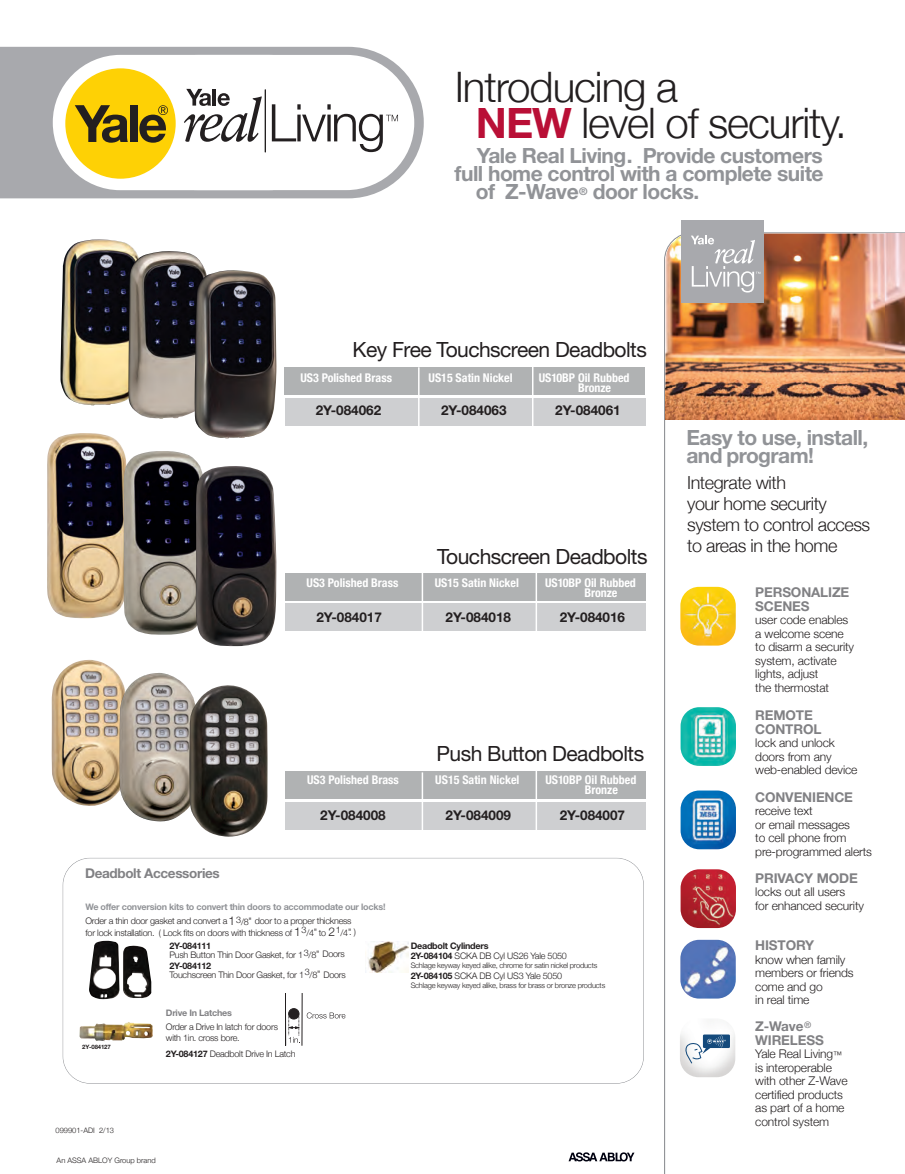
<style>
.page{position:relative;width:905px;height:1174px;background:#fff}
.page>*{position:absolute;margin:0;border:0;box-sizing:border-box;transform-origin:0 0}
.t1{font:300 42px/36px "Helvetica Neue";letter-spacing:-.025em;color:#231f20}
.t2{font:700 21px/18px "Helvetica Neue";letter-spacing:-.025em;color:#919397}
.t3{font:21px "Helvetica Neue";letter-spacing:-.025em;color:#231f20}
.t4{font:300 18px/21px "Helvetica Neue";letter-spacing:-.025em;color:#231f20}
.t5{font:700 13.5px/13.5px "Helvetica Neue";letter-spacing:-.01em;color:#818184}
.t6{font:700 13.5px "Helvetica Neue";color:#231f20}
.t7{font:300 12px/13.5px "Helvetica Neue";letter-spacing:-.01em;color:#231f20}
.t8{font:700 condensed 12px/10.5px "Helvetica Neue";color:#fff}
.t9{font:300 9px/13.5px "Helvetica Neue";letter-spacing:-.025em;color:#231f20}
.t10{font:700 9px/13.8px "Helvetica Neue";letter-spacing:-.025em;color:#919397}
.t11{font:700 9px/10.5px "Helvetica Neue";letter-spacing:-.025em;color:#231f20}
.t12{font:700 9px "Helvetica Neue";letter-spacing:-.025em;color:#818184}
.t13{font:300 7.5px "Helvetica Neue";letter-spacing:-.025em;color:#231f20}
.t14{font:300 7.5px "Helvetica Neue";color:#231f20}
.t15{font:700 6px "Helvetica Neue";letter-spacing:-.025em;color:#231f20}
.s1{font-weight:700;color:#b90f36}
.s2{font-weight:300;color:#231f20}
.s3{font-weight:300;font-size:12px;color:#231f20}
.s4{font-size:12px}
.s5{font-weight:700}
.s6{font-weight:300}
.s7{font-size:9px}
</style>
<div class="page">
<svg style="left:664px;top:232px;width:241px;height:942px"></svg>
<div style="left:63px;top:858px;width:581px;height:225px;border:1px solid #919397;border-radius:27px"></div>
<svg style="left:0;top:47px;width:424px;height:151px;background:#b3b4b8"></svg>
<div style="left:53px;top:55px;width:283px;height:135px;background:#fff;border-radius:67px"></div>
<div style="left:131px;top:55px;width:283px;height:135px;background:#fff;border-radius:67px"></div>
<div style="left:65px;top:68px;width:111px;height:111px;background:#fed105;border-radius:50%"></div>
<svg style="left:75px;top:105px;width:53px;height:38px"></svg>
<div style="left:130px;top:105px;width:7px;height:37px;background:#231f20"></div>
<svg style="left:139px;top:105px;width:29px;height:38px"></svg>
<hr style="left:265px;top:90px;width:1px;height:62px;background:#211e1e">
<svg style="left:272px;top:104px;width:126px;height:48px"></svg>
<svg style="left:184px;top:89px;width:78px;height:53px"></svg>
<svg style="left:568px;top:1152px;width:66px;height:9px"></svg>
<img style="left:665px;top:234px;width:240px;height:186px">
<div style="left:681px;top:220px;width:83px;height:83px;background:#a8a9ad"></div>
<svg style="left:691px;top:236px;width:69px;height:56px"></svg>
<img style="left:680px;top:587px;width:55px;height:58px;border-radius:19px">
<img style="left:680px;top:707px;width:56px;height:59px;border-radius:19px">
<img style="left:680px;top:869px;width:56px;height:59px;border-radius:19px">
<img style="left:680px;top:940px;width:55px;height:58px;border-radius:19px">
<img style="left:680px;top:790px;width:56px;height:59px;border-radius:19px">
<img style="left:680px;top:1018px;width:55px;height:59px;border-radius:19px">
<svg style="left:685px;top:1034px;width:45px;height:29px"></svg>
<img style="left:886px;top:233px;width:19px;height:155px">
<img style="left:665px;top:388px;width:240px;height:31px">
<img style="left:365px;top:941px;width:43px;height:31px">
<img style="left:79px;top:1022px;width:74px;height:19px">
<hr style="left:302px;top:993px;width:1px;height:52px;background:#231f20">
<hr style="left:285px;top:993px;width:1px;height:52px;background:#231f20">
<svg style="left:288px;top:1016px;width:12px;height:27px"></svg>
<svg style="left:307px;top:1012px;width:38px;height:6px"></svg>
<div style="left:288px;top:1008px;width:11px;height:11px;background:#231f20;border-radius:50%"></div>
<div style="left:288px;top:1008px;width:11px;height:11px;border:1px solid #231f20;border-radius:50%"></div>
<img style="left:89px;top:940px;width:62px;height:59px">
<img style="left:60px;top:239px;width:75px;height:166px">
<img style="left:128px;top:251px;width:77px;height:168px">
<img style="left:194px;top:270px;width:82px;height:168px">
<img style="left:47px;top:433px;width:77px;height:185px">
<img style="left:124px;top:451px;width:76px;height:184px">
<img style="left:195px;top:466px;width:81px;height:180px">
<img style="left:52px;top:660px;width:67px;height:146px">
<img style="left:119px;top:673px;width:70px;height:149px">
<img style="left:189px;top:685px;width:78px;height:152px">
<div style="left:285px;top:573px;width:360px;height:27px;background:#b0b2b3"></div>
<div style="left:286px;top:604px;width:360px;height:27px;background:#cecfd1"></div>
<div style="left:284px;top:368px;width:360px;height:27px;background:#b0b2b3"></div>
<div style="left:285px;top:398px;width:360px;height:27px;background:#cecfd1"></div>
<div style="left:285px;top:771px;width:360px;height:27px;background:#b0b2b3"></div>
<div style="left:286px;top:802px;width:360px;height:27px;background:#cecfd1"></div>
<hr style="left:418px;top:367px;width:1px;height:64px;background:#fff">
<hr style="left:532px;top:364px;width:1px;height:64px;background:#fff">
<hr style="left:421px;top:573px;width:2px;height:64px;background:#fff">
<hr style="left:535px;top:570px;width:2px;height:64px;background:#fff">
<hr style="left:421px;top:772px;width:2px;height:64px;background:#fff">
<hr style="left:535px;top:769px;width:2px;height:64px;background:#fff">
<h1 class="t1" style="left:476px;top:68px;width:372px;text-indent:-21px">Introducing a<br><span class="s1">NEW</span> level of security.</h1>
<h2 class="t2" style="left:477px;top:149px;width:347px">Yale Real Living. Provide customers</h2>
<h2 class="t2" style="left:454px;top:167px;width:370px">full home control with a complete suite</h2>
<h2 class="t2" style="left:476px;top:185px;width:225px">of Z-Wave<sup>®</sup> door locks.</h2>
<h2 class="t3" style="left:352px;top:342px;width:296px">Key Free Touchscreen Deadbolts</h2>
<p class="t8" style="left:300px;top:372px;width:93px">US3 Polished Brass</p>
<p class="t8" style="left:428px;top:372px;width:86px">US15 Satin Nickel</p>
<p class="t8" style="left:578px;top:372px;width:53px;text-indent:-39px">US10BP Oil Rubbed<br>Bronze</p>
<p class="t6" style="left:316px;top:406px;width:67px">2Y-084062</p>
<p class="t6" style="left:441px;top:406px;width:67px">2Y-084063</p>
<p class="t6" style="left:555px;top:406px;width:67px">2Y-084061</p>
<h2 class="t3" style="left:437px;top:549px;width:212px">Touchscreen Deadbolts</h2>
<p class="t8" style="left:306px;top:577px;width:93px">US3 Polished Brass</p>
<p class="t8" style="left:435px;top:577px;width:86px">US15 Satin Nickel</p>
<p class="t8" style="left:584px;top:577px;width:53px;text-indent:-39px">US10BP Oil Rubbed<br>Bronze</p>
<p class="t6" style="left:316px;top:612px;width:67px">2Y-084017</p>
<p class="t6" style="left:445px;top:612px;width:67px">2Y-084018</p>
<p class="t6" style="left:559px;top:612px;width:67px">2Y-084016</p>
<h2 class="t3" style="left:436px;top:746px;width:209px">Push Button Deadbolts</h2>
<p class="t8" style="left:307px;top:774px;width:93px">US3 Polished Brass</p>
<p class="t8" style="left:435px;top:774px;width:86px">US15 Satin Nickel</p>
<p class="t8" style="left:585px;top:774px;width:53px;text-indent:-39px">US10BP Oil Rubbed<br>Bronze</p>
<p class="t5" style="left:85px;top:867px;width:136px">Deadbolt Accessories</p>
<p class="t6" style="left:320px;top:810px;width:67px">2Y-084008</p>
<p class="t6" style="left:445px;top:810px;width:67px">2Y-084009</p>
<p class="t6" style="left:559px;top:810px;width:67px">2Y-084007</p>
<p class="t10" style="left:85px;top:901px;width:301px">We offer conversion kits to convert thin doors to accommodate our locks!<br><span class="s2">Order a thin door gasket and convert a</span><span class="s3">1</span><sup>3</sup><span class="s2">/8" door to a proper thickness</span></p>
<p class="t9" style="left:169px;top:925px;width:188px;text-indent:-84px">for lock installation. ( Lock fits on doors with thickness of <span class="s4">1</span>3/4" to <span class="s4">2</span>1/4". )<br><span class="s5">2Y-084111</span></p>
<p class="t9" style="left:169px;top:948px;width:177px">Push Button Thin Door Gasket, for 13/8" Doors</p>
<p class="t11" style="left:169px;top:961px;width:43px">2Y-084112</p>
<p class="t9" style="left:169px;top:967px;width:178px">Touchscreen Thin Door Gasket, for 13/8" Doors</p>
<p class="t15" style="left:82px;top:1045px;width:30px">2Y-084127</p>
<p class="t12" style="left:166px;top:1010px;width:68px">Drive In Latches</p>
<p class="t9" style="left:166px;top:1021px;width:114px;line-height:10.5px">Order a Drive In latch for doors with 1in. cross bore.</p>
<p class="t9" style="left:166px;top:1046px;width:131px"><span class="s5">2Y-084127</span> Deadbolt Drive In Latch</p>
<p class="t11" style="left:411px;top:941px;width:158px">Deadbolt Cylinders<br>2Y-084104 <span class="s6">SCKA DB Cyl US26 Yale 5050</span></p>
<p class="t13" style="left:411px;top:961px;width:188px">Schlage keyway keyed alike, chrome for satin nickel products</p>
<p class="t9" style="left:411px;top:969px;width:153px"><span class="s5">2Y-084105</span> SCKA DB Cyl US3 Yale 5050</p>
<p class="t13" style="left:411px;top:980px;width:196px">Schlage keyway keyed alike, brass for brass or bronze products</p>
<p class="t14" style="left:56px;top:1126px;width:60px">099901-ADI 2/13</p>
<p class="t14" style="left:57px;top:1155px;width:101px">An ASSA ABLOY Group brand</p>
<h2 class="t2" style="left:686px;top:431px;width:183px">Easy to use, install, and program!</h2>
<h3 class="t4" style="left:687px;top:472px;width:185px">Integrate with<br>your home security system to control access to areas in the home</h3>
<p class="t5" style="left:755px;top:587px;width:96px">PERSONALIZE<br>SCENES</p>
<p class="t7" style="left:755px;top:613px;width:100px">user code enables a welcome scene to disarm a security system, activate lights, adjust<br>the thermostat</p>
<p class="t5" style="left:755px;top:710px;width:68px">REMOTE<br>CONTROL</p>
<p class="t7" style="left:755px;top:736px;width:104px">lock and unlock doors from any web-enabled device</p>
<p class="t5" style="left:755px;top:791px;width:99px">CONVENIENCE</p>
<p class="t7" style="left:755px;top:803px;width:118px">receive text<br>or email messages<br>to cell phone from pre-programmed alerts</p>
<p class="t5" style="left:755px;top:872px;width:104px">PRIVACY MODE</p>
<p class="t7" style="left:755px;top:884px;width:110px">locks out all users<br>for enhanced security</p>
<p class="t5" style="left:755px;top:939px;width:60px">HISTORY</p>
<p class="t7" style="left:755px;top:952px;width:100px">know when family members or friends come and go<br>in real time</p>
<p class="t5" style="left:755px;top:1020px;width:70px">Z-Wave<sup>®<br></sup>WIRELESS</p>
<p class="t7" style="left:755px;top:1046px;width:94px">Yale Real Living<span class="s7">™ </span>is interoperable with other Z-Wave certified products as part of a home control system</p>
</div>
